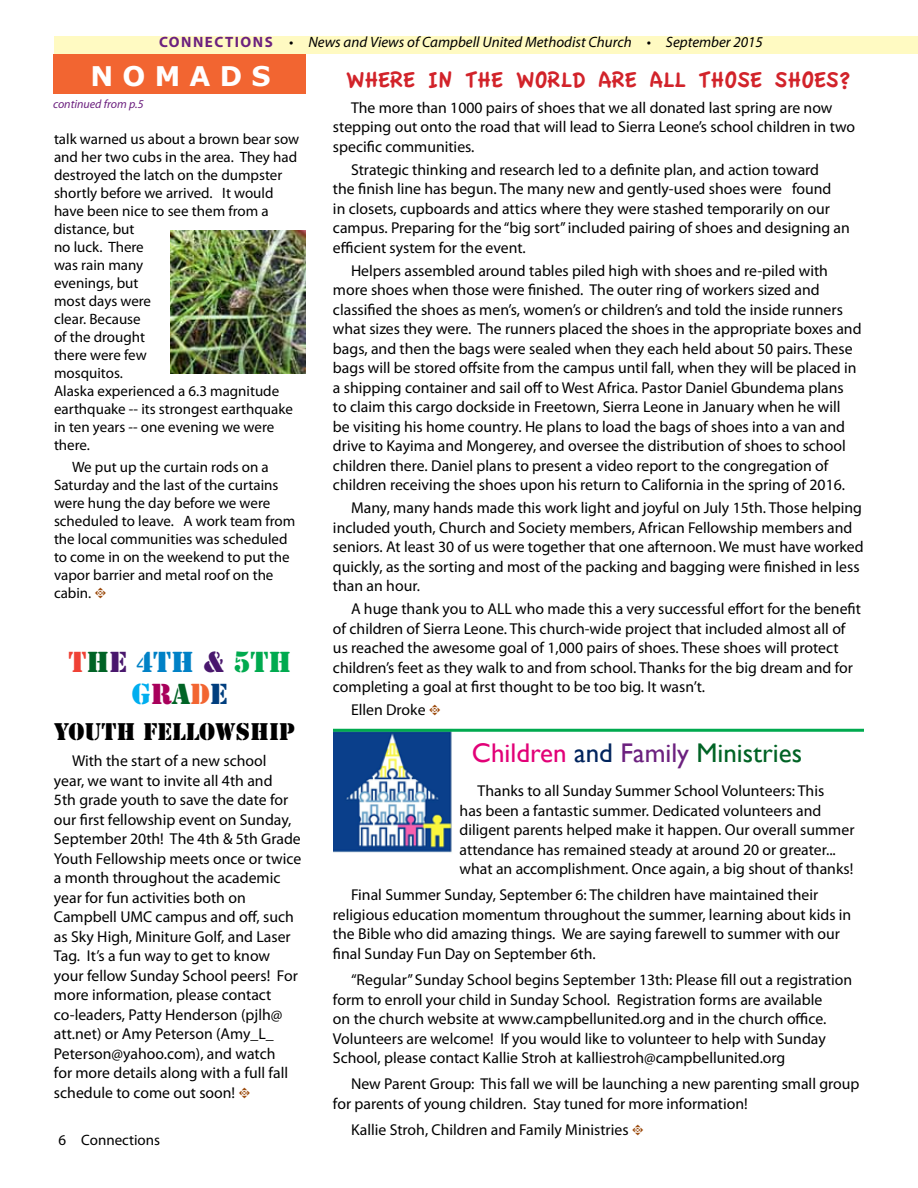
<style>
.page{position:relative;width:918px;height:1188px;background:#fff}
.page>*{position:absolute;margin:0;border:0;box-sizing:border-box;transform-origin:0 0}
.t1{font:27px "Gill Sans";color:#006325}
.t2{font:27px/32.4px "Stencil Std";color:#0081c6;text-align:center}
.t3{font:700 27px "Verdana";color:#fff}
.t4{font:24px "Apple Casual";color:#d2232a}
.t5{font:22.5px "Stencil Std";color:#000}
.t6{font:15.75px/19.5px "Myriad Pro";color:#000}
.t7{font:15px/18px "Myriad Pro";color:#000}
.t8{font:italic 15px "Myriad Pro";color:#000}
.t9{font:italic 12px "Myriad Pro";color:#6c217f}
.s1{font-weight:700;font-style:normal;color:#6c217f}
.s2{font-family:"Type Embellishments One Let Plain";font-size:15px;color:#994708}
.s3{font-family:"Type Embellishments One Let Plain";color:#994708}
.s4{color:#ef4135}
.s5{color:#006325}
.s6{color:#49176d}
.s7{color:#00aa4f}
.s8{color:#00aeef}
.s9{color:#a8005b}
.s10{color:#f26531}
.s11{color:#003e7e}
.s12{color:#e20177}
.s13{color:#00245d}
.s14{color:#6c217f}
</style>
<div class="page">
<div style="left:55px;top:36px;width:863px;height:18px;background:#fffac2"></div>
<img style="left:333px;top:732px;width:119px;height:121px">
<div style="left:53px;top:54px;width:253px;height:39px;background:#f26531"></div>
<img style="left:171px;top:231px;width:135px;height:142px">
<hr style="left:333px;top:729px;width:531px;height:3px;background:#00aa4f">
<p class="t8" style="left:159px;top:33px;width:605px"><span class="s1">CONNECTIONS</span> • News and Views of Campbell United Methodist Church • September 2015</p>
<h2 class="t4" style="left:346px;top:66px;width:507px">WHERE IN THE WORLD ARE ALL THOSE SHOES?</h2>
<p class="t6" style="left:333px;top:98px;width:524px;text-indent:18px">The more than 1000 pairs of shoes that we all donated last spring are now stepping out onto the road that will lead to Sierra Leone’s school children in two specific communities.</p>
<p class="t6" style="left:333px;top:160px;width:518px;text-indent:18px">Strategic thinking and research led to a definite plan, and action toward<br>the finish line has begun. The many new and gently-used shoes were found<br>in closets, cupboards and attics where they were stashed temporarily on our campus. Preparing for the “big sort” included pairing of shoes and designing an efficient system for the event.</p>
<p class="t6" style="left:333px;top:261px;width:530px;text-indent:18px">Helpers assembled around tables piled high with shoes and re-piled with more shoes when those were finished. The outer ring of workers sized and classified the shoes as men’s, women’s or children’s and told the inside runners what sizes they were. The runners placed the shoes in the appropriate boxes and bags, and then the bags were sealed when they each held about 50 pairs. These bags will be stored offsite from the campus until fall, when they will be placed in a shipping container and sail off to West Africa. Pastor Daniel Gbundema plans<br>to claim this cargo dockside in Freetown, Sierra Leone in January when he will<br>be visiting his home country. He plans to load the bags of shoes into a van and drive to Kayima and Mongerey, and oversee the distribution of shoes to school children there. Daniel plans to present a video report to the congregation of children receiving the shoes upon his return to California in the spring of 2016.</p>
<p class="t6" style="left:333px;top:498px;width:532px;text-indent:18px">Many, many hands made this work light and joyful on July 15th. Those helping included youth, Church and Society members, African Fellowship members and seniors. At least 30 of us were together that one afternoon. We must have worked quickly, as the sorting and most of the packing and bagging were finished in less than an hour.</p>
<p class="t6" style="left:333px;top:599px;width:530px;text-indent:18px">A huge thank you to ALL who made this a very successful effort for the benefit of children of Sierra Leone. This church-wide project that included almost all of us reached the awesome goal of 1,000 pairs of shoes. These shoes will protect children’s feet as they walk to and from school. Thanks for the big dream and for completing a goal at first thought to be too big. It wasn’t.</p>
<p class="t6" style="left:351px;top:700px;width:91px">Ellen Droke <span class="s2">t</span></p>
<h1 class="t3" style="left:90px;top:57px;width:182px">N O M A D S</h1>
<p class="t9" style="left:53px;top:96px;width:92px">continued from p.5</p>
<p class="t7" style="left:54px;top:130px;width:247px">talk warned us about a brown bear sow and her two cubs in the area. They had destroyed the latch on the dumpster shortly before we arrived. It would have been nice to see them from a distance, but<br>no luck. There<br>was rain many<br>evenings, but<br>most days were<br>clear. Because<br>of the drought<br>there were few<br>mosquitos.<br>Alaska experienced a 6.3 magnitude earthquake -- its strongest earthquake in ten years -- one evening we were there.</p>
<p class="t7" style="left:54px;top:457px;width:243px;text-indent:18px">We put up the curtain rods on a<br>Saturday and the last of the curtains were hung the day before we were scheduled to leave. A work team from the local communities was scheduled to come in on the weekend to put the vapor barrier and metal roof on the cabin. <span class="s3">t</span></p>
<h1 class="t2" style="left:69px;top:646px;width:224px"><span class="s4">T</span><span class="s5">H</span><span class="s6">E</span> 4TH <span class="s6">&amp;</span> <span class="s7">5TH<br></span><span class="s8">G</span><span class="s9">R</span><span class="s5">A</span><span class="s10">D</span><span class="s11">E</span></h1>
<h3 class="t5" style="left:54px;top:717px;width:243px">YOUTH FELLOWSHIP</h3>
<p class="t6" style="left:54px;top:751px;width:249px;text-indent:18px">With the start of a new school<br>year, we want to invite all 4th and<br>5th grade youth to save the date for our first fellowship event on Sunday, September 20th! The 4th &amp; 5th Grade Youth Fellowship meets once or twice a month throughout the academic year for fun activities both on Campbell UMC campus and off, such as Sky High, Miniture Golf, and Laser Tag. It’s a fun way to get to know your fellow Sunday School peers! For more information, please contact co-leaders, Patty Henderson (pjlh@ att.net) or Amy Peterson (Amy_L_ Peterson@yahoo.com), and watch<br>for more details along with a full fall schedule to come out soon! <span class="s2">t</span></p>
<h1 class="t1" style="left:472px;top:737px;width:332px"><span class="s12">Children</span> <span class="s13">and</span> <span class="s14">Family</span> Ministries</h1>
<p class="t6" style="left:460px;top:781px;width:396px;text-indent:18px">Thanks to all Sunday Summer School Volunteers: This<br>has been a fantastic summer. Dedicated volunteers and diligent parents helped make it happen. Our overall summer attendance has remained steady at around 20 or greater... what an accomplishment. Once again, a big shout of thanks!</p>
<p class="t6" style="left:333px;top:885px;width:520px;text-indent:18px">Final Summer Sunday, September 6: The children have maintained their religious education momentum throughout the summer, learning about kids in the Bible who did amazing things. We are saying farewell to summer with our final Sunday Fun Day on September 6th.</p>
<p class="t6" style="left:333px;top:970px;width:521px;text-indent:18px">“Regular” Sunday School begins September 13th: Please fill out a registration form to enroll your child in Sunday School. Registration forms are available<br>on the church website at www.campbellunited.org and in the church office.<br>Volunteers are welcome! If you would like to volunteer to help with Sunday School, please contact Kallie Stroh at kalliestroh@campbellunited.org</p>
<p class="t6" style="left:333px;top:1074px;width:528px;text-indent:18px">New Parent Group: This fall we will be launching a new parenting small group for parents of young children. Stay tuned for more information!</p>
<p class="t6" style="left:351px;top:1120px;width:295px">Kallie Stroh, Children and Family Ministries <span class="s2">t</span></p>
<p class="t7" style="left:59px;top:1131px;width:103px">6 Connections</p>
</div>
